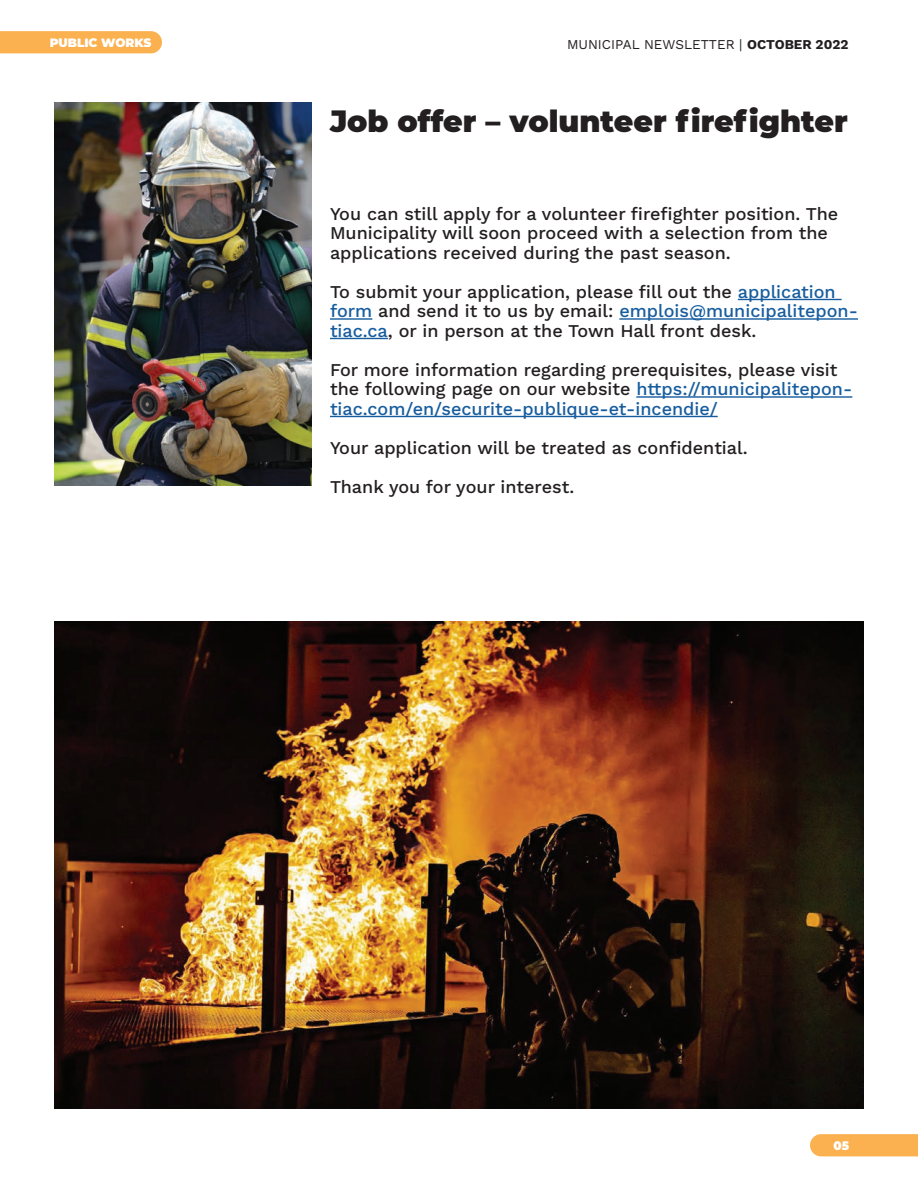
<style>
.page{position:relative;width:918px;height:1188px;background:#fff}
.page>*{position:absolute;margin:0;border:0;box-sizing:border-box;transform-origin:0 0}
.t1{font:900 30px "Montserrat";color:#231f20}
.t2{font:18px/19.5px "Work Sans";color:#231f20}
.t3{font:13.5px "Work Sans";color:#231f20}
.t4{font:900 12px "Montserrat";color:#fff}
.s1{color:#175d9e}
</style>
<div class="page">
<img style="left:54px;top:103px;width:258px;height:383px">
<img style="left:54px;top:621px;width:810px;height:487px">
<hr style="left:738px;top:299px;width:104px;height:1px;background:#175d9e">
<hr style="left:330px;top:318px;width:42px;height:2px;background:#175d9e">
<hr style="left:619px;top:318px;width:239px;height:2px;background:#175d9e">
<hr style="left:330px;top:338px;width:58px;height:1px;background:#175d9e">
<hr style="left:636px;top:396px;width:216px;height:2px;background:#175d9e">
<hr style="left:330px;top:416px;width:388px;height:1px;background:#175d9e">
<div style="left:0;top:31px;width:162px;height:22px;background:#fbb150"></div>
<div style="left:810px;top:1134px;width:108px;height:22px;background:#fbb150"></div>
<p class="t4" style="left:50px;top:33px;width:103px">PUBLIC WORKS</p>
<p class="t3" style="left:567px;top:34px;width:283px">MUNICIPAL NEWSLETTER | OCTOBER 2022</p>
<h1 class="t1" style="left:330px;top:98px;width:519px">Job offer – volunteer firefighter</h1>
<p class="t2" style="left:330px;top:203px;width:510px">You can still apply for a volunteer firefighter position. The<br>Municipality will soon proceed with a selection from the applications received during the past season.</p>
<p class="t2" style="left:330px;top:281px;width:530px">To submit your application, please fill out the <span class="s1">application form</span> and send it to us by email: <span class="s1">emplois@municipalitepon&shy;tiac.ca</span>, or in person at the Town Hall front desk.</p>
<p class="t2" style="left:330px;top:359px;width:524px">For more information regarding prerequisites, please visit the following page on our website <span class="s1">https://municipalitepon&shy;tiac.com/en/securite-publique-et-incendie/</span></p>
<p class="t2" style="left:330px;top:427px;width:419px;line-height:39px">Your application will be treated as confidential.<br>Thank you for your interest.</p>
<p class="t4" style="left:834px;top:1137px;width:17px">05</p>
</div>
